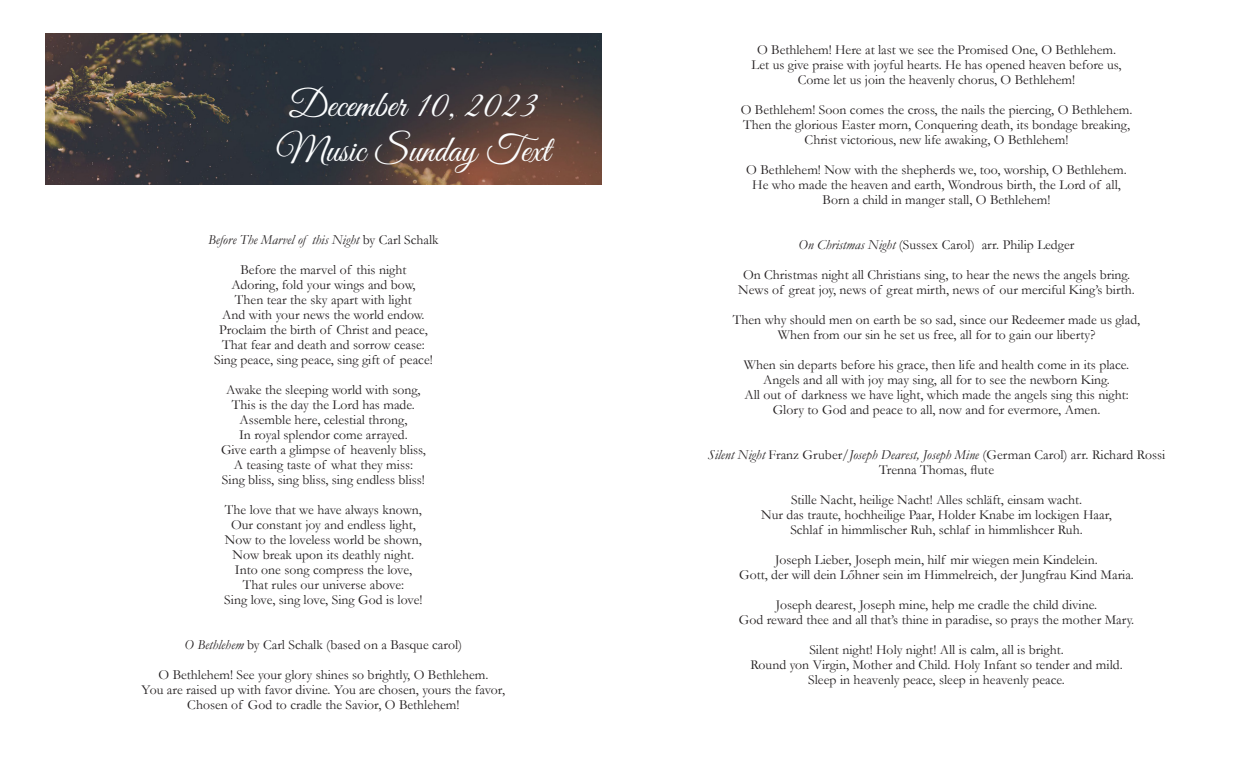
<style>
.page{position:relative;width:1260px;height:765px;background:#fff}
.page>*{position:absolute;margin:0;border:0;box-sizing:border-box;transform-origin:0 0}
.t1{font:37.5px "Great Vibes";color:#fbfdfe}
.t2{font:13.75px "Garamond";color:#231f20}
.t3{font:italic 13.75px "Garamond";color:#231f20}
.s1{font-style:normal}
.s2{font-style:italic}
</style>
<div class="page">
<img style="left:45px;top:34px;width:557px;height:151px">
<p class="t1" style="left:289px;top:84px;width:249px">December 10, 2023</p>
<p class="t1" style="left:276px;top:129px;width:275px">Music Sunday Text</p>
<p class="t3" style="left:208px;top:230px;width:232px">Before The Marvel of this Night <span class="s1">by Carl Schalk</span></p>
<p class="t2" style="left:240px;top:260px;width:168px">Before the marvel of this night</p>
<p class="t2" style="left:231px;top:275px;width:186px">Adoring, fold your wings and bow,</p>
<p class="t2" style="left:235px;top:290px;width:178px">Then tear the sky apart with light</p>
<p class="t2" style="left:222px;top:305px;width:204px">And with your news the world endow.</p>
<p class="t2" style="left:219px;top:320px;width:210px">Proclaim the birth of Christ and peace,</p>
<p class="t2" style="left:222px;top:335px;width:204px">That fear and death and sorrow cease:</p>
<p class="t2" style="left:214px;top:350px;width:220px">Sing peace, sing peace, sing gift of peace!</p>
<p class="t2" style="left:226px;top:380px;width:196px">Awake the sleeping world with song,</p>
<p class="t2" style="left:232px;top:395px;width:185px">This is the day the Lord has made.</p>
<p class="t2" style="left:240px;top:410px;width:169px">Assemble here, celestial throng,</p>
<p class="t2" style="left:239px;top:425px;width:170px">In royal splendor come arrayed.</p>
<p class="t2" style="left:221px;top:440px;width:206px">Give earth a glimpse of heavenly bliss,</p>
<p class="t2" style="left:234px;top:455px;width:181px">A teasing taste of what they miss:</p>
<p class="t2" style="left:222px;top:470px;width:204px">Sing bliss, sing bliss, sing endless bliss!</p>
<p class="t2" style="left:225px;top:500px;width:198px">The love that we have always known,</p>
<p class="t2" style="left:231px;top:515px;width:186px">Our constant joy and endless light,</p>
<p class="t2" style="left:225px;top:530px;width:199px">Now to the loveless world be shown,</p>
<p class="t2" style="left:233px;top:545px;width:183px">Now break upon its deathly night.</p>
<p class="t2" style="left:235px;top:560px;width:179px">Into one song compress the love,</p>
<p class="t2" style="left:243px;top:575px;width:163px">That rules our universe above:</p>
<p class="t2" style="left:224px;top:590px;width:200px">Sing love, sing love, Sing God is love!</p>
<p class="t2" style="left:185px;top:635px;width:279px"><span class="s2">O Bethlehem</span> by Carl Schalk (based on a Basque carol)</p>
<p class="t2" style="left:158px;top:665px;width:331px">O Bethlehem! See your glory shines so brightly, O Bethlehem.</p>
<p class="t2" style="left:142px;top:680px;width:365px">You are raised up with favor divine. You are chosen, yours the favor,</p>
<p class="t2" style="left:187px;top:695px;width:274px">Chosen of God to cradle the Savior, O Bethlehem!</p>
<p class="t2" style="left:757px;top:40px;width:360px">O Bethlehem! Here at last we see the Promised One, O Bethlehem.</p>
<p class="t2" style="left:752px;top:55px;width:371px">Let us give praise with joyful hearts. He has opened heaven before us,</p>
<p class="t2" style="left:798px;top:70px;width:279px">Come let us join the heavenly chorus, O Bethlehem!</p>
<p class="t2" style="left:741px;top:100px;width:393px">O Bethlehem! Soon comes the cross, the nails the piercing, O Bethlehem.</p>
<p class="t2" style="left:743px;top:115px;width:388px">Then the glorious Easter morn, Conquering death, its bondage breaking,</p>
<p class="t2" style="left:805px;top:130px;width:265px">Christ victorious, new life awaking, O Bethlehem!</p>
<p class="t2" style="left:746px;top:160px;width:382px">O Bethlehem! Now with the shepherds we, too, worship, O Bethlehem.</p>
<p class="t2" style="left:752px;top:175px;width:370px">He who made the heaven and earth, Wondrous birth, the Lord of all,</p>
<p class="t2" style="left:823px;top:190px;width:229px">Born a child in manger stall, O Bethlehem!</p>
<p class="t2" style="left:799px;top:235px;width:277px"><span class="s2">On Christmas Night</span> (Sussex Carol) arr. Philip Ledger</p>
<p class="t2" style="left:743px;top:265px;width:389px">On Christmas night all Christians sing, to hear the news the angels bring.</p>
<p class="t2" style="left:738px;top:280px;width:398px">News of great joy, news of great mirth, news of our merciful King’s birth.</p>
<p class="t2" style="left:733px;top:310px;width:409px">Then why should men on earth be so sad, since our Redeemer made us glad,</p>
<p class="t2" style="left:778px;top:325px;width:319px">When from our sin he set us free, all for to gain our liberty?</p>
<p class="t2" style="left:744px;top:355px;width:387px">When sin departs before his grace, then life and health come in its place.</p>
<p class="t2" style="left:763px;top:370px;width:348px">Angels and all with joy may sing, all for to see the newborn King.</p>
<p class="t2" style="left:744px;top:385px;width:386px">All out of darkness we have light, which made the angels sing this night:</p>
<p class="t2" style="left:773px;top:400px;width:329px">Glory to God and peace to all, now and for evermore, Amen.</p>
<p class="t2" style="left:708px;top:445px;width:459px"><span class="s2">Silent Night</span> Franz Gruber/<span class="s2">Joseph Dearest, Joseph Mine</span> (German Carol) arr. Richard Rossi</p>
<p class="t2" style="left:879px;top:460px;width:116px">Trenna Thomas, flute</p>
<p class="t2" style="left:791px;top:490px;width:293px">Stille Nacht, heilige Nacht! Alles schläft, einsam wacht.</p>
<p class="t2" style="left:761px;top:505px;width:352px">Nur das traute, hochheilige Paar, Holder Knabe im lockigen Haar,</p>
<p class="t2" style="left:790px;top:520px;width:294px">Schlaf in himmlischer Ruh, schlaf in himmlishcer Ruh.</p>
<p class="t2" style="left:775px;top:550px;width:324px">Joseph Lieber, Joseph mein, hilf mir wiegen mein Kindelein.</p>
<p class="t2" style="left:739px;top:565px;width:396px">Gott, der will dein Lőhner sein im Himmelreich, der Jungfrau Kind Maria.</p>
<p class="t2" style="left:776px;top:595px;width:323px">Joseph dearest, Joseph mine, help me cradle the child divine.</p>
<p class="t2" style="left:739px;top:610px;width:397px">God reward thee and all that’s thine in paradise, so prays the mother Mary.</p>
<p class="t2" style="left:809px;top:640px;width:256px">Silent night! Holy night! All is calm, all is bright.</p>
<p class="t2" style="left:750px;top:655px;width:374px">Round yon Virgin, Mother and Child. Holy Infant so tender and mild.</p>
<p class="t2" style="left:808px;top:670px;width:258px">Sleep in heavenly peace, sleep in heavenly peace.</p>
</div>
